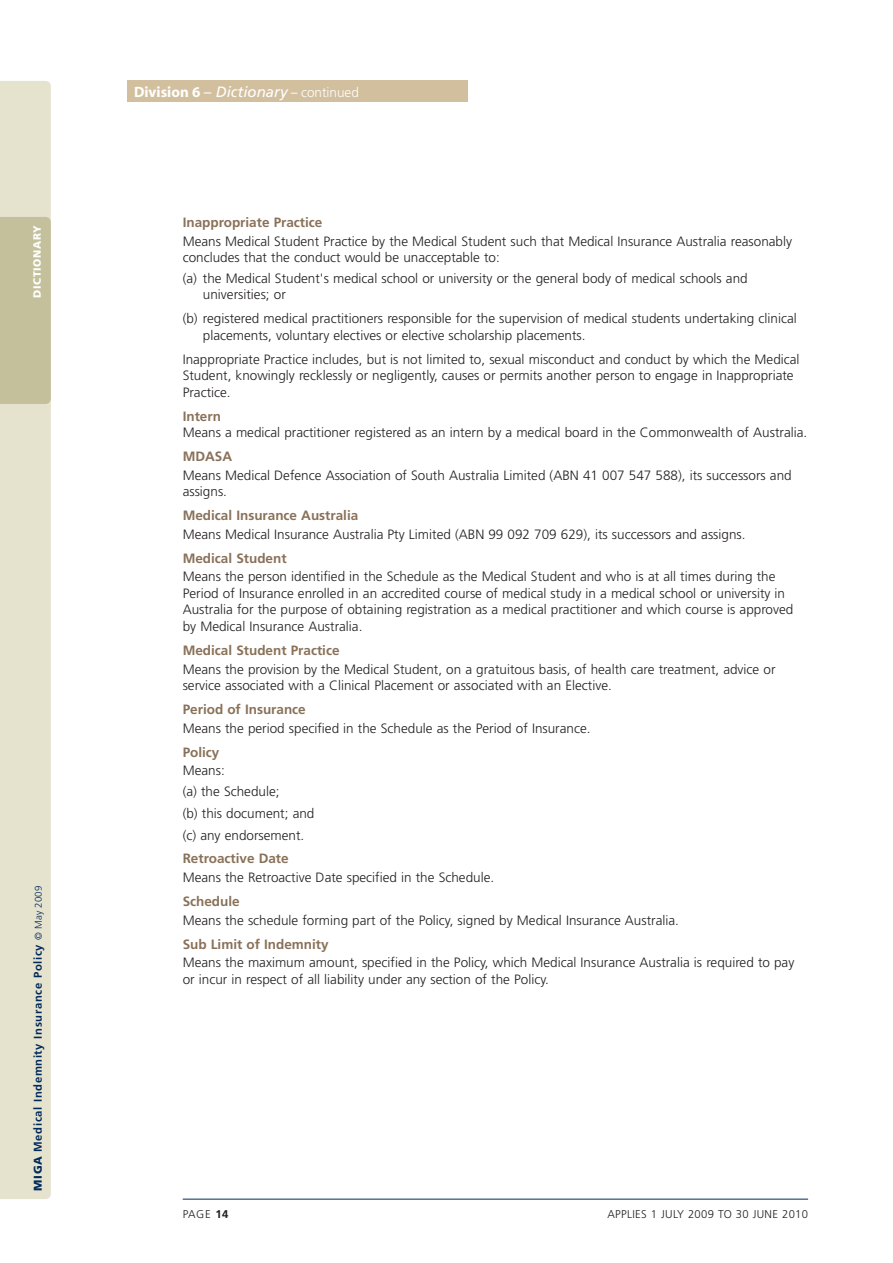
<style>
.page{position:relative;width:893px;height:1263px;background:#fff}
.page>*{position:absolute;margin:0;border:0;box-sizing:border-box;transform-origin:0 0}
.t1{font:italic 15px "Frutiger";color:#fff}
.t2{font:300 13.5px/16.5px "Frutiger";color:#231f20}
.t3{font:700 13.5px "Frutiger";color:#897159}
.t4{font:700 11.25px "Frutiger";letter-spacing:.055em;color:#002a5c}
.t5{font:300 11.25px "Frutiger";letter-spacing:.03em;color:#231f20}
.t6{font:900 10.5px "Frutiger";letter-spacing:.06em;color:#fff}
.s1{font-weight:900}
.s2{font-weight:300;font-size:9.75px}
.s3{font-family:"Myriad";font-weight:700;font-style:normal}
.s4{font-family:"Myriad"}
.s5{font-weight:300;font-style:normal;font-size:13.5px}
.s6{font-weight:700}
</style>
<div class="page">
<hr style="left:183px;top:1199px;width:625px;height:1px;background:#002a5c">
<div style="left:0;top:81px;width:51px;height:1118px;background:#e5e2ce"></div>
<div style="left:0;top:217px;width:51px;height:187px;background:#c5c09c"></div>
<div style="left:127px;top:81px;width:341px;height:21px;background:#d2bf9e"></div>
<p class="t6" style="left:33px;top:298px;width:74px;rotate:-90deg">DICTIONARY</p>
<p class="t4" style="left:33px;top:1191px;width:307px;rotate:-90deg"><span class="s1">MIGA</span> Medical Indemnity Insurance Policy <span class="s2">© May 2009</span></p>
<p class="t1" style="left:134px;top:85px;width:226px"><span class="s3">Division 6</span> – Dictionary <span class="s4">–</span> <span class="s5">continued</span></p>
<p class="t3" style="left:183px;top:217px;width:141px">Inappropriate Practice</p>
<p class="t2" style="left:183px;top:234px;width:611px">Means Medical Student Practice by the Medical Student such that Medical Insurance Australia reasonably concludes that the conduct would be unacceptable to:</p>
<p class="t2" style="left:203px;top:271px;width:546px;text-indent:-20px">(a) the Medical Student's medical school or university or the general body of medical schools and universities; or</p>
<p class="t2" style="left:203px;top:311px;width:595px;text-indent:-20px">(b) registered medical practitioners responsible for the supervision of medical students undertaking clinical placements, voluntary electives or elective scholarship placements.</p>
<p class="t2" style="left:183px;top:352px;width:618px">Inappropriate Practice includes, but is not limited to, sexual misconduct and conduct by which the Medical<br>Student, knowingly recklessly or negligently, causes or permits another person to engage in Inappropriate<br>Practice.</p>
<p class="t3" style="left:183px;top:411px;width:40px">Intern</p>
<p class="t2" style="left:183px;top:425px;width:626px">Means a medical practitioner registered as an intern by a medical board in the Commonwealth of Australia.</p>
<p class="t3" style="left:183px;top:451px;width:51px">MDASA</p>
<p class="t2" style="left:183px;top:468px;width:610px">Means Medical Defence Association of South Australia Limited (ABN 41 007 547 588), its successors and assigns.</p>
<p class="t3" style="left:183px;top:510px;width:177px">Medical Insurance Australia</p>
<p class="t2" style="left:183px;top:527px;width:564px">Means Medical Insurance Australia Pty Limited (ABN 99 092 709 629), its successors and assigns.</p>
<p class="t3" style="left:183px;top:553px;width:105px">Medical Student</p>
<p class="t2" style="left:183px;top:570px;width:612px">Means the person identified in the Schedule as the Medical Student and who is at all times during the Period of Insurance enrolled in an accredited course of medical study in a medical school or university in Australia for the purpose of obtaining registration as a medical practitioner and which course is approved by Medical Insurance Australia.</p>
<p class="t3" style="left:183px;top:645px;width:158px">Medical Student Practice</p>
<p class="t2" style="left:183px;top:662px;width:594px">Means the provision by the Medical Student, on a gratuitous basis, of health care treatment, advice or service associated with a Clinical Placement or associated with an Elective.</p>
<p class="t3" style="left:183px;top:704px;width:124px">Period of Insurance</p>
<p class="t2" style="left:183px;top:721px;width:409px">Means the period specified in the Schedule as the Period of Insurance.</p>
<p class="t3" style="left:183px;top:746px;width:38px">Policy</p>
<p class="t2" style="left:183px;top:761px;width:133px;line-height:21.5px">Means:<br>(a) the Schedule;<br>(b) this document; and (c) any endorsement.</p>
<p class="t3" style="left:183px;top:853px;width:107px">Retroactive Date</p>
<p class="t2" style="left:183px;top:870px;width:313px">Means the Retroactive Date specified in the Schedule.</p>
<p class="t3" style="left:183px;top:896px;width:58px">Schedule</p>
<p class="t2" style="left:183px;top:913px;width:497px">Means the schedule forming part of the Policy, signed by Medical Insurance Australia.</p>
<p class="t3" style="left:183px;top:938px;width:147px">Sub Limit of Indemnity</p>
<p class="t2" style="left:183px;top:955px;width:613px">Means the maximum amount, specified in the Policy, which Medical Insurance Australia is required to pay or incur in respect of all liability under any section of the Policy.</p>
<p class="t5" style="left:183px;top:1210px;width:47px">PAGE <span class="s6">14</span></p>
<p class="t5" style="left:607px;top:1210px;width:202px">APPLIES 1 JULY 2009 TO 30 JUNE 2010</p>
</div>
